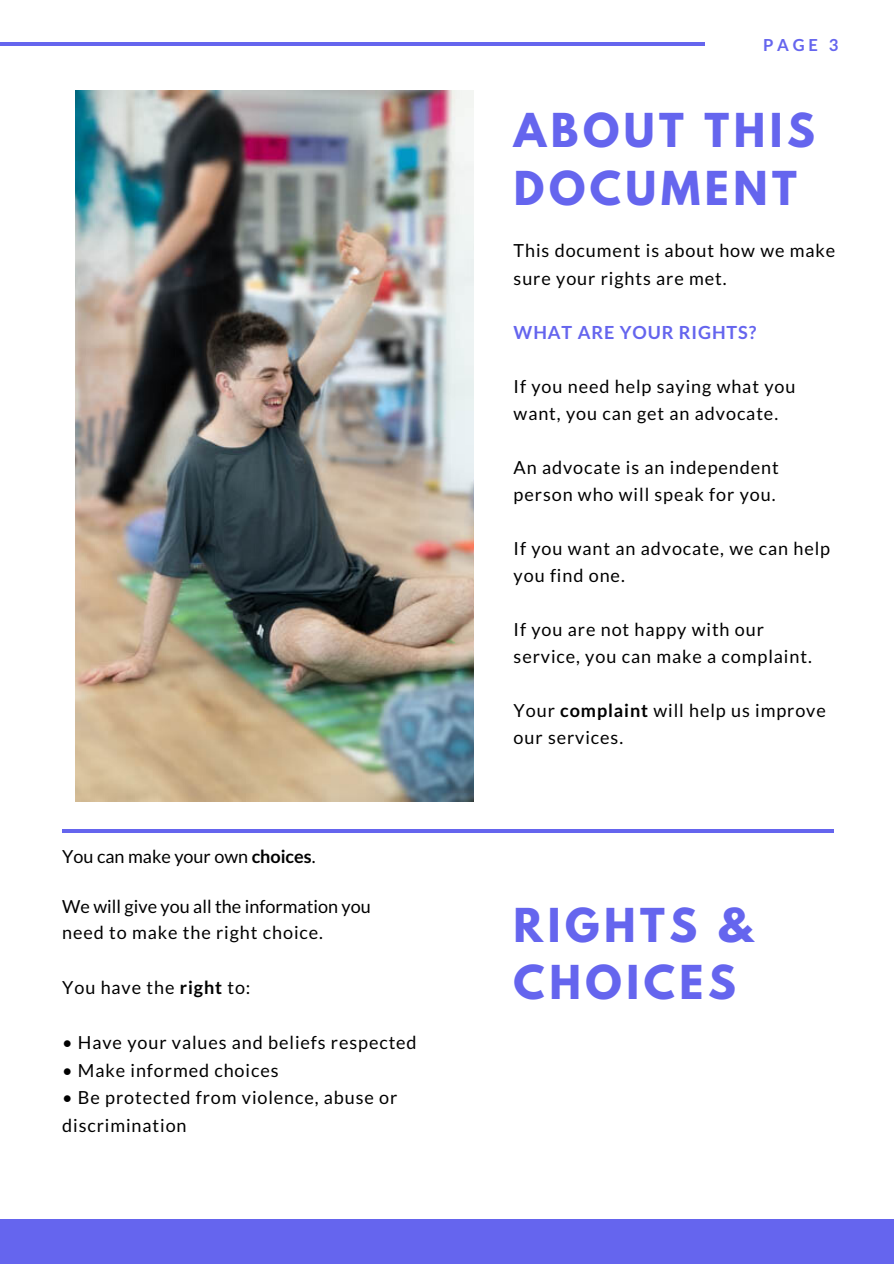
<style>
.page{position:relative;width:894px;height:1264px;background:#fff}
.page>*{position:absolute;margin:0;border:0;box-sizing:border-box;transform-origin:0 0}
.t1{font:700 41.4px/57.4px "League Spartan";letter-spacing:.11em;color:#6565ee}
.t2{font:18px/27px "Lato";letter-spacing:.05em;color:#000}
.t3{font:18px/26.2px "Lato";color:#000}
.t4{font:700 18px "Lato";letter-spacing:.05em;color:#6565ee}
.t5{font:700 16.5px "Lato";color:#6565ee}
.s1{font-weight:700}
</style>
<div class="page">
<hr style="left:0;top:42px;width:704px;height:3px;background:#6565ee">
<img style="left:75px;top:91px;width:399px;height:710px">
<hr style="left:62px;top:829px;width:771px;height:3px;background:#6565ee">
<div style="left:0;top:1219px;width:893px;height:44px;background:#6565ee"></div>
<p class="t3" style="left:62px;top:842px;width:255px">You can make your own <span class="s1">choices</span>.</p>
<p class="t3" style="left:62px;top:893px;width:310px">We will give you all the information you need to make the right choice.</p>
<p class="t2" style="left:62px;top:973px;width:190px">You have the <span class="s1">right</span> to:</p>
<p class="t2" style="left:62px;top:1028px;width:356px">• Have your values and beliefs respected</p>
<p class="t2" style="left:62px;top:1056px;width:218px">• Make informed choices</p>
<p class="t2" style="left:62px;top:1083px;width:336px;line-height:27.5px">• Be protected from violence, abuse or discrimination</p>
<p class="t5" style="left:762px;top:35px;width:77px">PAGE 3</p>
<h1 class="t1" style="left:513px;top:107px;width:302px">ABOUT THIS<br>DOCUMENT</h1>
<p class="t2" style="left:513px;top:237px;width:323px">This document is about how we make sure your rights are met.</p>
<p class="t4" style="left:513px;top:321px;width:244px">WHAT ARE YOUR RIGHTS?</p>
<p class="t2" style="left:513px;top:372px;width:283px">If you need help saying what you want, you can get an advocate.</p>
<p class="t2" style="left:513px;top:453px;width:266px">An advocate is an independent person who will speak for you.</p>
<p class="t2" style="left:513px;top:534px;width:318px">If you want an advocate, we can help you find one.</p>
<p class="t2" style="left:513px;top:615px;width:299px">If you are not happy with our service, you can make a complaint.</p>
<p class="t2" style="left:513px;top:696px;width:313px">Your <span class="s1">complaint</span> will help us improve our services.</p>
<h1 class="t1" style="left:513px;top:901px;width:240px">RIGHTS &amp;<br>CHOICES</h1>
</div>
